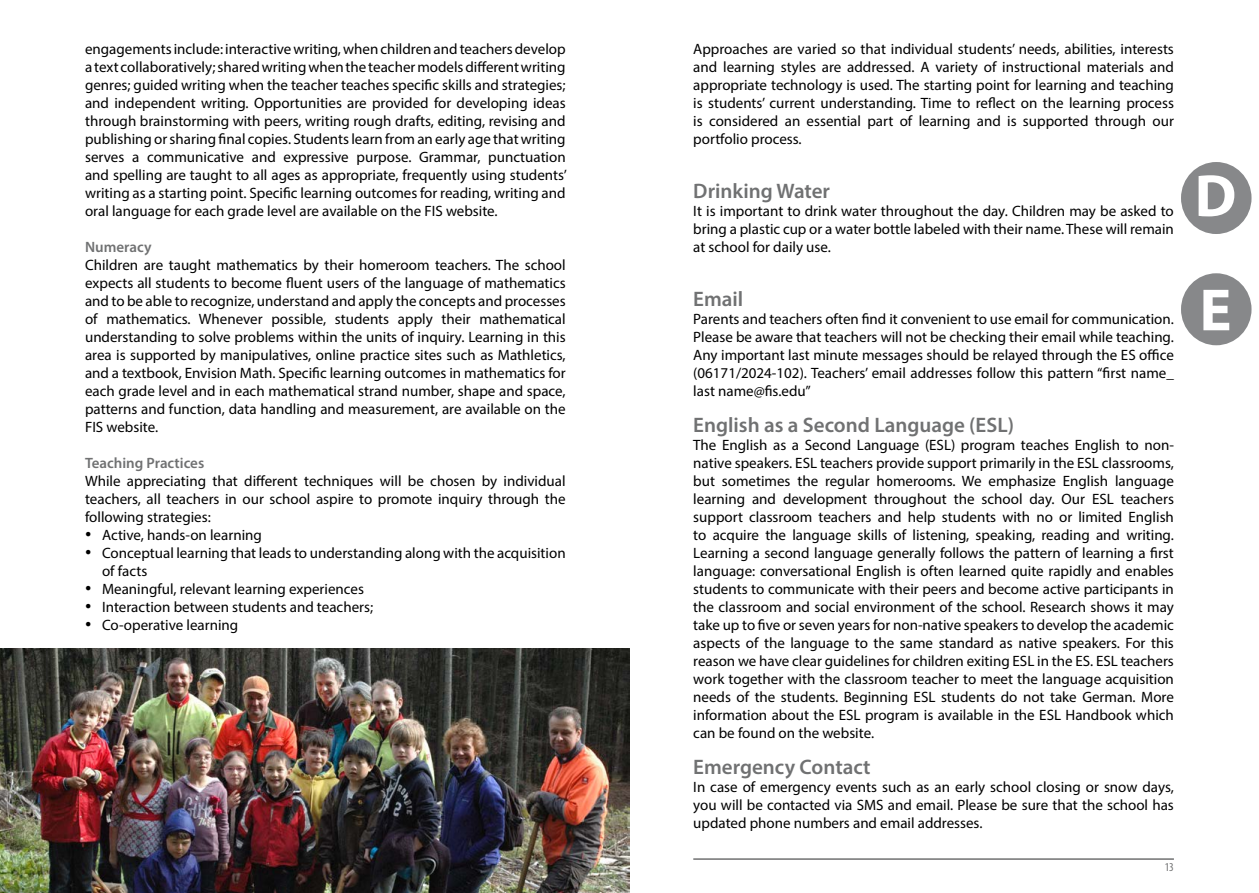
<style>
.page{position:relative;width:1259px;height:893px;background:#fff}
.page>*{position:absolute;margin:0;border:0;box-sizing:border-box;transform-origin:0 0}
.alphabet{font:700 60px "Myriad Pro";color:#fff}
.t1{font:600 21px "Myriad Pro";color:#707172}
.t2{font:15px/18px "Myriad Pro";color:#000;text-align:justify}
.t3{font:600 15px "Myriad Pro";color:#707172}
.t4{font:condensed 12px "Myriad Pro";color:#707172}
.s1{font-family:"Times New Roman";font-size:18px}
</style>
<div class="page">
<hr style="left:693px;top:858px;width:481px;height:2px;background:#707172">
<img style="left:0;top:648px;width:629px;height:245px">
<div style="left:1181px;top:162px;width:70px;height:72px;background:#87888a;border-radius:50%"></div>
<div style="left:1181px;top:273px;width:70px;height:72px;background:#87888a;border-radius:50%"></div>
<p class="t2" style="left:85px;top:40px;width:483px">engagements include: interactive writing, when children and teachers develop a text collaboratively; shared writing when the teacher models different writing genres; guided writing when the teacher teaches specific skills and strategies; and independent writing. Opportunities are provided for developing ideas through brainstorming with peers, writing rough drafts, editing, revising and publishing or sharing final copies. Students learn from an early age that writing serves a communicative and expressive purpose. Grammar, punctuation and spelling are taught to all ages as appropriate, frequently using students’ writing as a starting point. Specific learning outcomes for reading, writing and oral language for each grade level are available on the FIS website.</p>
<p class="t3" style="left:85px;top:237px;width:68px">Numeracy</p>
<p class="t2" style="left:85px;top:256px;width:482px">Children are taught mathematics by their homeroom teachers. The school expects all students to become fluent users of the language of mathematics and to be able to recognize, understand and apply the concepts and processes of mathematics. Whenever possible, students apply their mathematical understanding to solve problems within the units of inquiry. Learning in this area is supported by manipulatives, online practice sites such as Mathletics, and a textbook, Envision Math. Specific learning outcomes in mathematics for each grade level and in each mathematical strand number, shape and space, patterns and function, data handling and measurement, are available on the FIS website.</p>
<p class="t3" style="left:85px;top:453px;width:121px">Teaching Practices</p>
<p class="t2" style="left:85px;top:472px;width:482px">While appreciating that different techniques will be chosen by individual teachers, all teachers in our school aspire to promote inquiry through the following strategies:</p>
<p class="t2" style="left:85px;top:526px;width:178px"><span class="s1">•</span> Active, hands-on learning</p>
<p class="t2" style="left:102px;top:544px;width:465px;text-indent:-17px"><span class="s1">•</span> Conceptual learning that leads to understanding along with the acquisition of facts</p>
<p class="t2" style="left:85px;top:580px;width:280px"><span class="s1">•</span> Meaningful, relevant learning experiences</p>
<p class="t2" style="left:85px;top:598px;width:289px"><span class="s1">•</span> Interaction between students and teachers;</p>
<p class="t2" style="left:85px;top:616px;width:155px"><span class="s1">•</span> Co-operative learning</p>
<p class="t2" style="left:693px;top:40px;width:482px">Approaches are varied so that individual students’ needs, abilities, interests and learning styles are addressed. A variety of instructional materials and appropriate technology is used. The starting point for learning and teaching is students’ current understanding. Time to reflect on the learning process is considered an essential part of learning and is supported through our portfolio process.</p>
<p class="t1" style="left:693px;top:178px;width:138px">Drinking Water</p>
<p class="t2" style="left:693px;top:202px;width:482px">It is important to drink water throughout the day. Children may be asked to bring a plastic cup or a water bottle labeled with their name. These will remain at school for daily use.</p>
<p class="t1" style="left:693px;top:286px;width:52px">Email</p>
<p class="t2" style="left:693px;top:310px;width:482px">Parents and teachers often find it convenient to use email for communication.<br>Please be aware that teachers will not be checking their email while teaching.<br>Any important last minute messages should be relayed through the ES office (06171/2024-102). Teachers’ email addresses follow this pattern “first name_ last name@fis.edu”</p>
<p class="t1" style="left:693px;top:412px;width:322px">English as a Second Language (ESL)</p>
<p class="t2" style="left:693px;top:436px;width:482px">The English as a Second Language (ESL) program teaches English to non&shy;native speakers. ESL teachers provide support primarily in the ESL classrooms, but sometimes the regular homerooms. We emphasize English language learning and development throughout the school day. Our ESL teachers support classroom teachers and help students with no or limited English to acquire the language skills of listening, speaking, reading and writing.<br>Learning a second language generally follows the pattern of learning a first language: conversational English is often learned quite rapidly and enables students to communicate with their peers and become active participants in the classroom and social environment of the school. Research shows it may take up to five or seven years for non-native speakers to develop the academic aspects of the language to the same standard as native speakers. For this reason we have clear guidelines for children exiting ESL in the ES. ESL teachers work together with the classroom teacher to meet the language acquisition needs of the students. Beginning ESL students do not take German. More information about the ESL program is available in the ESL Handbook which can be found on the website.</p>
<p class="t1" style="left:693px;top:754px;width:179px">Emergency Contact</p>
<p class="t2" style="left:693px;top:778px;width:482px">In case of emergency events such as an early school closing or snow days, you will be contacted via SMS and email. Please be sure that the school has updated phone numbers and email addresses.</p>
<p class="t4" style="left:1164px;top:860px;width:11px">13</p>
<p class="alphabet" style="left:1194px;top:157px;width:43px">D</p>
<p class="alphabet" style="left:1199px;top:271px;width:34px">E</p>
</div>
